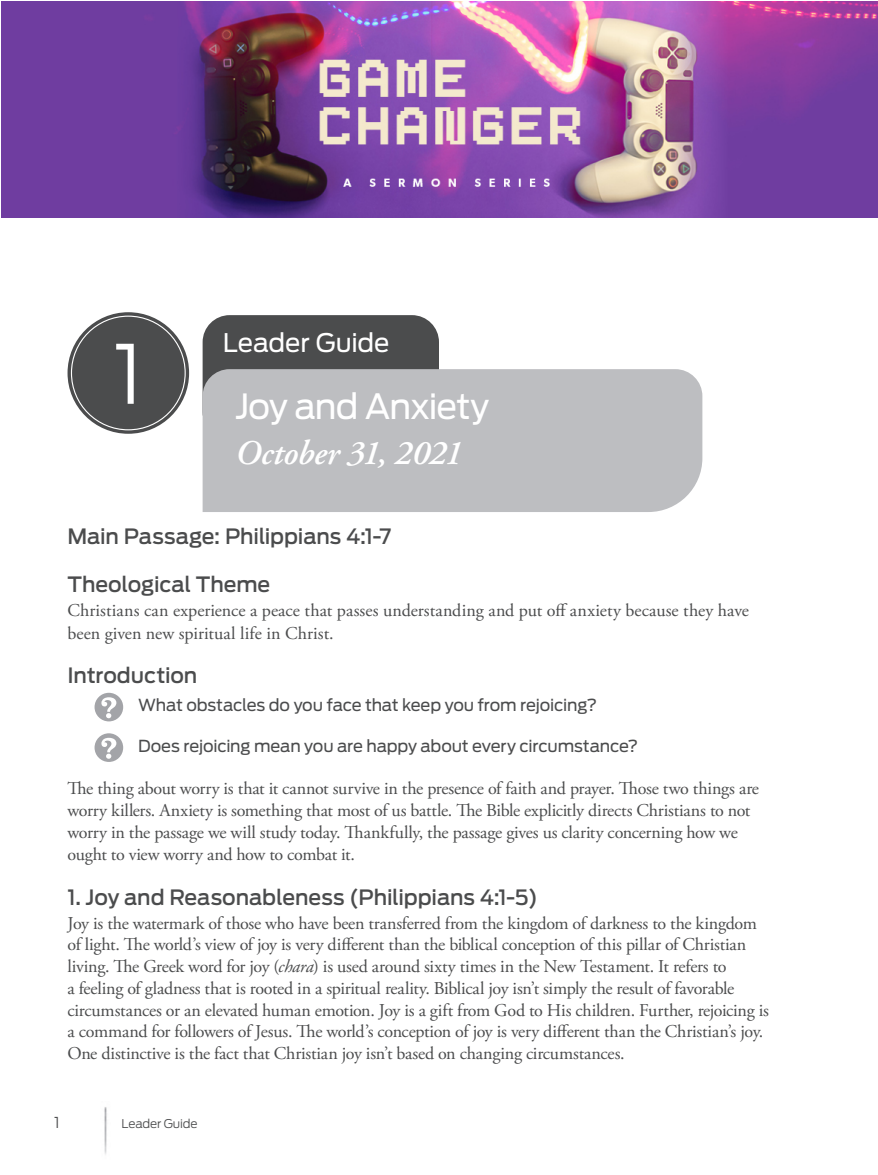
<style>
.page{position:relative;width:878px;height:1175px;background:#fff}
.page>*{position:absolute;margin:0;border:0;box-sizing:border-box;transform-origin:0 0}
.head1_session_number{font:300 81px "Antenna";color:#fff}
.header3{font:italic 600 34.5px "Adobe Garamond Pro";letter-spacing:-.015em;color:#fff}
.head1{font:34.5px "Antenna";letter-spacing:-.03em;color:#fff}
.header2{font:25.5px "Antenna";letter-spacing:-.005em;color:#fff}
.subhead1{font:500 21px "Antenna";letter-spacing:-.005em;color:#4b4c4d}
.body_no_indent{font:18px/21.8px "Adobe Garamond Pro";letter-spacing:-.01em;color:#4b4c4d}
.questions{font:16.5px "Antenna";letter-spacing:-.01em;color:#4b4c4d}
.t1{font:300 15px "Antenna";color:#4b4c4d}
.t2{font:300 12px "Antenna";letter-spacing:-.01em;color:#4b4c4d}
.s1{font-style:italic}
</style>
<div class="page">
<div style="left:202px;top:315px;width:237px;height:124px;background:#4b4c4d;border-radius:27px"></div>
<div style="left:202px;top:369px;width:500px;height:143px;background:#bdbec1"></div>
<img style="left:104px;top:1107px;width:3px;height:48px">
<div style="left:68px;top:312px;width:121px;height:122px;background:#4b4c4d;border-radius:50%"></div>
<svg style="left:94px;top:693px;width:29px;height:28px"></svg>
<svg style="left:94px;top:733px;width:29px;height:29px"></svg>
<img style="left:1px;top:1px;width:877px;height:216px">
<p class="head1_session_number" style="left:113px;top:326px;width:32px">1</p>
<p class="header2" style="left:223px;top:327px;width:168px">Leader Guide</p>
<p class="head1" style="left:235px;top:386px;width:255px">Joy and Anxiety</p>
<p class="header3" style="left:235px;top:433px;width:229px">October 31, 2021</p>
<p class="subhead1" style="left:68px;top:524px;width:325px">Main Passage: Philippians 4:1-7</p>
<p class="subhead1" style="left:68px;top:572px;width:204px">Theological Theme</p>
<p class="body_no_indent" style="left:68px;top:600px;width:683px;line-height:22.5px">Christians can experience a peace that passes understanding and put off anxiety because they have been given new spiritual life in Christ.</p>
<p class="subhead1" style="left:68px;top:663px;width:131px">Introduction</p>
<p class="questions" style="left:138px;top:695px;width:460px">What obstacles do you face that keep you from rejoicing?</p>
<p class="questions" style="left:138px;top:735px;width:501px">Does rejoicing mean you are happy about every circumstance?</p>
<p class="body_no_indent" style="left:68px;top:778px;width:693px">The thing about worry is that it cannot survive in the presence of faith and prayer. Those two things are worry killers. Anxiety is something that most of us battle. The Bible explicitly directs Christians to not worry in the passage we will study today. Thankfully, the passage gives us clarity concerning how we ought to view worry and how to combat it.</p>
<p class="subhead1" style="left:68px;top:885px;width:472px">1. Joy and Reasonableness (Philippians 4:1-5)</p>
<p class="body_no_indent" style="left:68px;top:912px;width:703px">Joy is the watermark of those who have been transferred from the kingdom of darkness to the kingdom of light. The world’s view of joy is very different than the biblical conception of this pillar of Christian living. The Greek word for joy (<span class="s1">chara</span>) is used around sixty times in the New Testament. It refers to<br>a feeling of gladness that is rooted in a spiritual reality. Biblical joy isn’t simply the result of favorable circumstances or an elevated human emotion. Joy is a gift from God to His children. Further, rejoicing is a command for followers of Jesus. The world’s conception of joy is very different than the Christian’s joy.<br>One distinctive is the fact that Christian joy isn’t based on changing circumstances.</p>
<p class="t1" style="left:54px;top:1113px;width:7px">1</p>
<p class="t2" style="left:122px;top:1116px;width:78px">Leader Guide</p>
</div>
